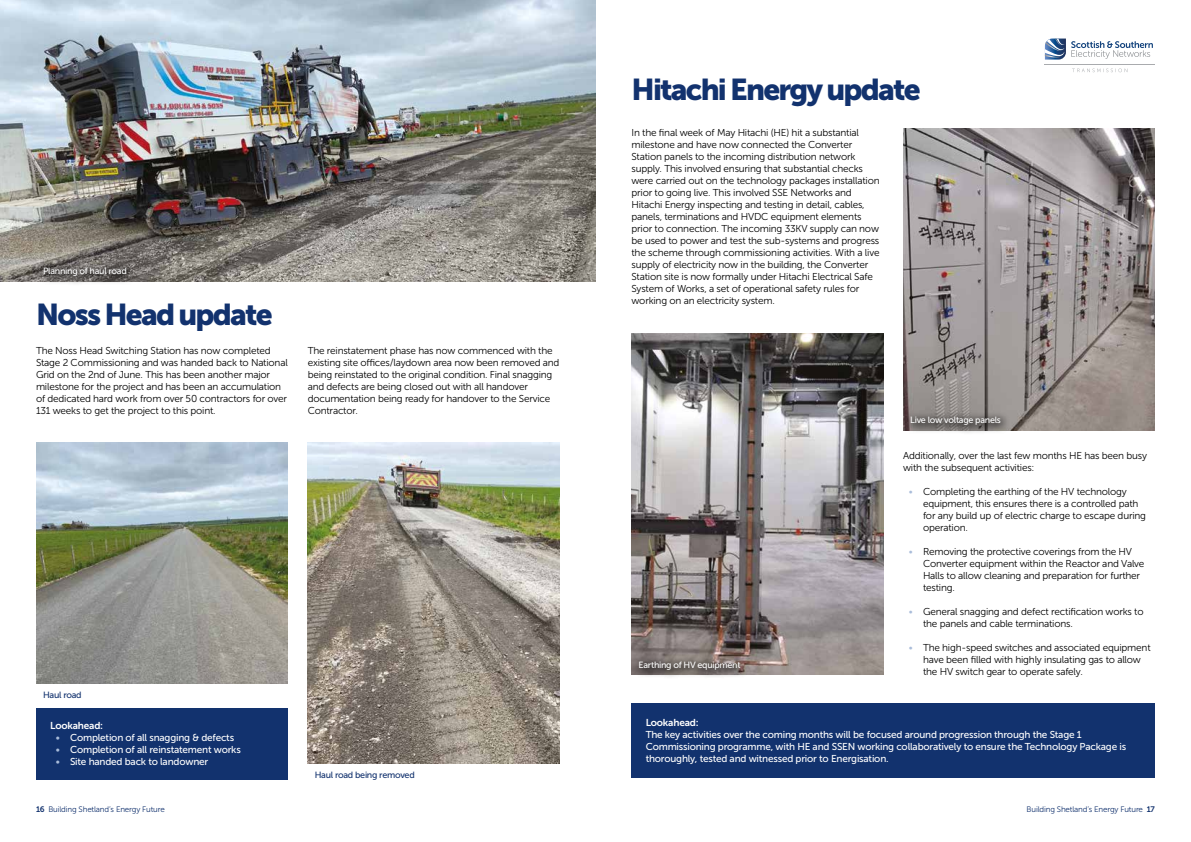
<style>
.page{position:relative;width:1191px;height:842px;background:#fff}
.page>*{position:absolute;margin:0;border:0;box-sizing:border-box;transform-origin:0 0}
.t1{font:30px "Museo Sans 900";letter-spacing:-.06em;color:#12326e}
.t2{font:10px/12px "Museo Sans 300";letter-spacing:-.02em;color:#000}
.t3{font:10px/12px "Museo Sans 500";letter-spacing:-.02em;color:#fff}
.t4{font:10px "Museo Sans 700";letter-spacing:-.02em;color:#fff}
.t5{font:9px "Museo Sans 500";letter-spacing:-.03em;color:#fff}
.t6{font:9px "Museo Sans 500";letter-spacing:-.03em;color:#12326e}
.t7{font:8px "Museo Sans 300";letter-spacing:-.02em;color:#12326e}
.s1{color:#aabdda}
.s2{font-family:"Museo Sans 700"}
</style>
<div class="page">
<img style="left:0;top:0;width:595px;height:281px">
<svg style="left:1072px;top:68px;width:55px;height:4px"></svg>
<hr style="left:1044px;top:64px;width:111px;height:1px;background:#a9abae">
<svg style="left:1045px;top:39px;width:107px;height:21px"></svg>
<div style="left:631px;top:703px;width:524px;height:75px;background:#12326e"></div>
<div style="left:37px;top:260px;width:100px;height:26px;background:#000;opacity:.75"></div>
<img style="left:36px;top:443px;width:252px;height:241px">
<img style="left:308px;top:443px;width:251px;height:321px">
<div style="left:36px;top:708px;width:252px;height:71px;background:#12326e"></div>
<img style="left:631px;top:333px;width:252px;height:342px">
<img style="left:903px;top:129px;width:252px;height:301px">
<div style="left:632px;top:654px;width:119px;height:26px;background:#000;opacity:.75"></div>
<div style="left:904px;top:410px;width:107px;height:25px;background:#000;opacity:.75"></div>
<p class="t5" style="left:43px;top:266px;width:85px">Planning of haul road</p>
<h1 class="t1" style="left:36px;top:297px;width:238px">Noss Head update</h1>
<p class="t2" style="left:36px;top:344px;width:253px">The Noss Head Switching Station has now completed Stage 2 Commissioning and was handed back to National Grid on the 2nd of June. This has been another major milestone for the project and has been an accumulation of dedicated hard work from over 50 contractors for over 131 weeks to get the project to this point.</p>
<p class="t2" style="left:308px;top:344px;width:253px">The reinstatement phase has now commenced with the existing site offices/laydown area now been removed and being reinstated to the original condition. Final snagging and defects are being closed out with all handover documentation being ready for handover to the Service Contractor.</p>
<p class="t6" style="left:43px;top:689px;width:40px">Haul road</p>
<p class="t4" style="left:50px;top:720px;width:54px">Lookahead:</p>
<p class="t3" style="left:56px;top:732px;width:180px"><span class="s1">•</span> Completion of all snagging &amp; defects</p>
<p class="t3" style="left:56px;top:744px;width:186px"><span class="s1">•</span> Completion of all reinstatement works</p>
<p class="t3" style="left:56px;top:756px;width:154px"><span class="s1">•</span> Site handed back to landowner</p>
<p class="t6" style="left:315px;top:770px;width:101px">Haul road being removed</p>
<h1 class="t1" style="left:631px;top:73px;width:291px">Hitachi Energy update</h1>
<p class="t2" style="left:631px;top:127px;width:250px">In the final week of May Hitachi (HE) hit a substantial milestone and have now connected the Converter Station panels to the incoming distribution network supply. This involved ensuring that substantial checks were carried out on the technology packages installation prior to going live. This involved SSE Networks and Hitachi Energy inspecting and testing in detail, cables, panels, terminations and HVDC equipment elements prior to connection. The incoming 33KV supply can now be used to power and test the sub-systems and progress the scheme through commissioning activities. With a live supply of electricity now in the building, the Converter Station site is now formally under Hitachi Electrical Safe System of Works, a set of operational safety rules for working on an electricity system.</p>
<p class="t5" style="left:638px;top:660px;width:104px">Earthing of HV equipment</p>
<p class="t5" style="left:910px;top:415px;width:92px">Live low voltage panels</p>
<p class="t2" style="left:903px;top:449px;width:245px">Additionally, over the last few months HE has been busy with the subsequent activities:</p>
<p class="t2" style="left:923px;top:485px;width:224px;text-indent:-14px"><span class="s1">•</span> Completing the earthing of the HV technology equipment, this ensures there is a controlled path for any build up of electric charge to escape during operation.</p>
<p class="t2" style="left:923px;top:545px;width:223px;text-indent:-14px"><span class="s1">•</span> Removing the protective coverings from the HV Converter equipment within the Reactor and Valve Halls to allow cleaning and preparation for further testing.</p>
<p class="t2" style="left:923px;top:605px;width:222px;text-indent:-14px"><span class="s1">•</span> General snagging and defect rectification works to the panels and cable terminations.</p>
<p class="t2" style="left:923px;top:641px;width:229px;text-indent:-14px"><span class="s1">•</span> The high-speed switches and associated equipment have been filled with highly insulating gas to allow the HV switch gear to operate safely.</p>
<p class="t4" style="left:645px;top:717px;width:54px">Lookahead:</p>
<p class="t3" style="left:645px;top:729px;width:482px">The key activities over the coming months will be focused around progression through the Stage 1<br>Commissioning programme, with HE and SSEN working collaboratively to ensure the Technology Package is thoroughly, tested and witnessed prior to Energisation.</p>
<p class="t7" style="left:36px;top:805px;width:130px"><span class="s2">16</span> Building Shetland’s Energy Future</p>
<p class="t7" style="left:1026px;top:805px;width:130px">Building Shetland’s Energy Future <span class="s2">17</span></p>
</div>
